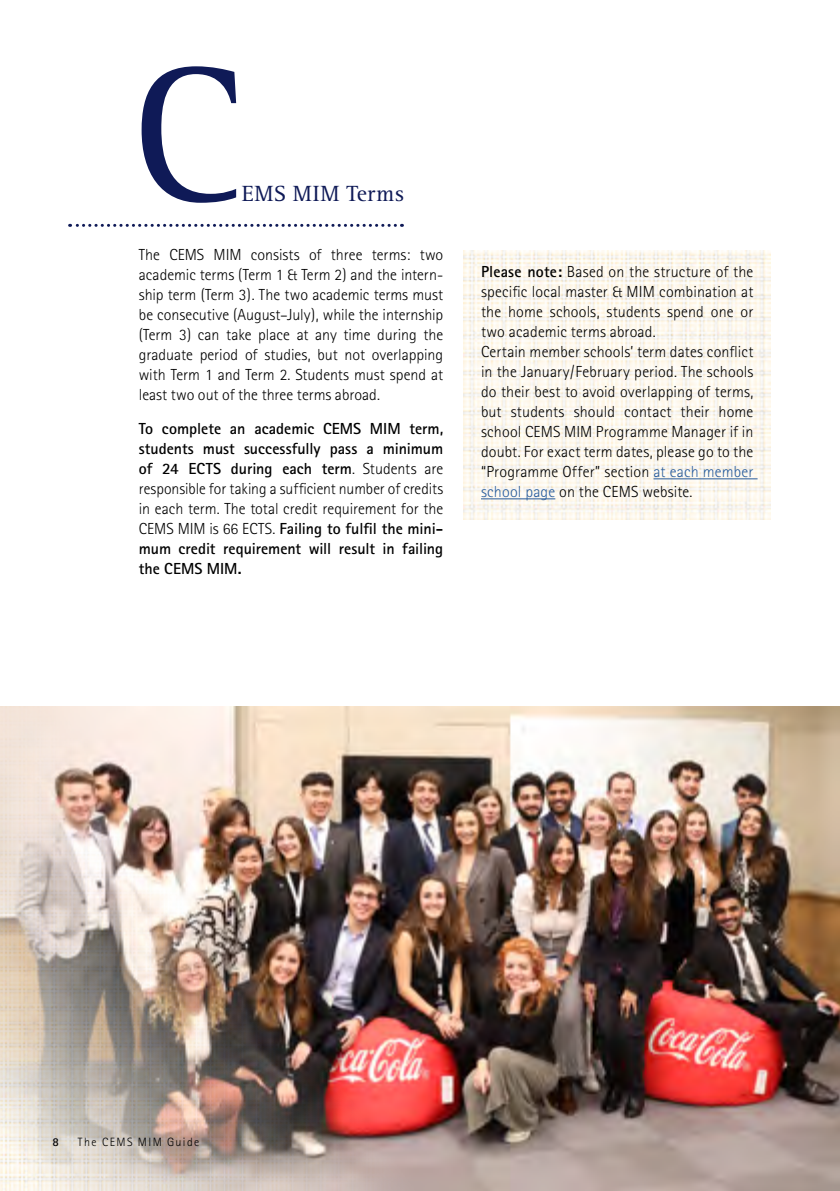
<style>
.page{position:relative;width:840px;height:1191px;background:#fff}
.page>*{position:absolute;margin:0;border:0;box-sizing:border-box;transform-origin:0 0}
.t1{font:198.8px "Rotis Serif";color:#0f1a57}
.t2{font:22.8px "Rotis Serif";letter-spacing:.025em;color:#0f1a57}
.t3{font:300 16px/20px "Rotis Sans Serif";letter-spacing:.01em;color:#000;text-align:justify}
.t4{font:700 16px/20px "Rotis Sans Serif";letter-spacing:-.005em;color:#000;text-align:justify}
.t5{font:300 12px "Rotis Sans Serif";letter-spacing:.115em;color:#000}
.t6{font:700 12px "Rotis Sans Serif";color:#000}
.s1{font-weight:300}
.s2{font-weight:700}
.s3{color:#275b9b}
</style>
<div class="page">
<img style="left:463px;top:250px;width:307px;height:269px">
<svg style="left:70px;top:224px;width:325px;height:3px"></svg>
<hr style="left:653px;top:478px;width:104px;height:1px;background:#275b9b">
<hr style="left:480px;top:498px;width:75px;height:1px;background:#275b9b">
<img style="left:0;top:707px;width:839px;height:484px">
<h1 class="t1" style="left:130px;top:22px;width:116px">C</h1>
<h2 class="t2" style="left:241px;top:180px;width:163px">EMS MIM Terms</h2>
<p class="t3" style="left:139px;top:244px;width:306px">The CEMS MIM consists of three terms: two academic terms (Term 1 &amp; Term 2) and the intern&shy;ship term (Term 3). The two academic terms must be consecutive (August–July), while the internship (Term 3) can take place at any time during the graduate period of studies, but not overlapping with Term 1 and Term 2. Students must spend at least two out of the three terms abroad.</p>
<p class="t4" style="left:139px;top:418px;width:306px">To complete an academic CEMS MIM term, students must successfully pass a minimum of 24 ECTS during each term<span class="s1">. Students are responsible for taking a sufficient number of credits in each term. The total credit requirement for the CEMS MIM is 66 ECTS.</span> Failing to fulfil the mini&shy;mum credit requirement will result in failing the CEMS MIM.</p>
<p class="t3" style="left:480px;top:262px;width:274px;text-align:left"><span class="s2">Please note:</span> Based on the structure of the specific local master &amp; MIM combination at the home schools, students spend one or two academic terms abroad.<br>Certain member schools’ term dates conflict in the January/February period. The schools do their best to avoid overlapping of terms, but students should contact their home school CEMS MIM Programme Manager if in doubt. For exact term dates, please go to the “Programme Offer” section <span class="s3">at each member school page</span> on the CEMS website.</p>
<p class="t6" style="left:52px;top:1134px;width:8px">8</p>
<p class="t5" style="left:78px;top:1134px;width:123px">The CEMS MIM Guide</p>
</div>
